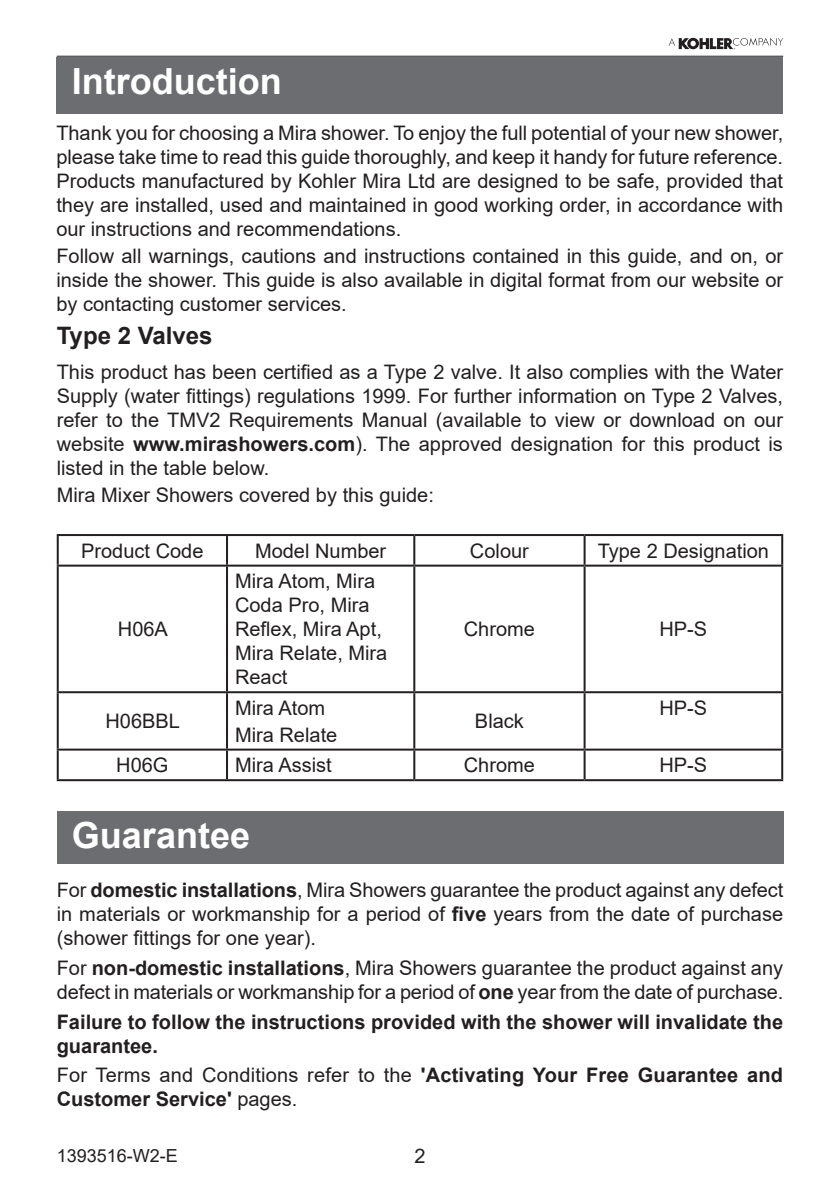
<style>
.page{position:relative;width:840px;height:1191px;background:#fff}
.page>*{position:absolute;margin:0;border:0;box-sizing:border-box;transform-origin:0 0}
.Heading_2{font:700 36px "Arial";color:#fff}
.Heading_2-2{font:700 24px "Arial";color:#231f20}
.Body_Justify{font:20px/24px "Arial";color:#231f20;text-align:justify}
.Body_Justify-2{font:700 20px/24px "Arial";color:#231f20}
.t1{font:18px "Arial";color:#231f20}
.s1{font-weight:700}
.s2{font-weight:400}
</style>
<div class="page">
<hr style="left:57px;top:56px;width:725px;height:1px;background:#231f20">
<svg style="left:668px;top:38px;width:114px;height:11px"></svg>
<div style="left:56px;top:57px;width:726px;height:56px;background:#6c6d70"></div>
<div style="left:57px;top:811px;width:725px;height:52px;background:#6c6d70"></div>
<hr style="left:57px;top:534px;width:170px;height:2px;background:#231f20">
<hr style="left:57px;top:536px;width:2px;height:28px;background:#231f20">
<hr style="left:227px;top:534px;width:187px;height:2px;background:#231f20">
<hr style="left:226px;top:536px;width:2px;height:28px;background:#231f20">
<hr style="left:414px;top:534px;width:170px;height:2px;background:#231f20">
<hr style="left:413px;top:536px;width:2px;height:28px;background:#231f20">
<hr style="left:584px;top:534px;width:198px;height:2px;background:#231f20">
<hr style="left:583px;top:536px;width:2px;height:28px;background:#231f20">
<hr style="left:780px;top:536px;width:2px;height:28px;background:#231f20">
<hr style="left:57px;top:564px;width:170px;height:2px;background:#231f20">
<hr style="left:57px;top:566px;width:2px;height:125px;background:#231f20">
<hr style="left:227px;top:564px;width:187px;height:2px;background:#231f20">
<hr style="left:226px;top:566px;width:2px;height:125px;background:#231f20">
<hr style="left:414px;top:564px;width:170px;height:2px;background:#231f20">
<hr style="left:413px;top:566px;width:2px;height:125px;background:#231f20">
<hr style="left:584px;top:564px;width:198px;height:2px;background:#231f20">
<hr style="left:583px;top:566px;width:2px;height:125px;background:#231f20">
<hr style="left:780px;top:566px;width:2px;height:125px;background:#231f20">
<hr style="left:57px;top:691px;width:170px;height:2px;background:#231f20">
<hr style="left:57px;top:693px;width:2px;height:55px;background:#231f20">
<hr style="left:227px;top:691px;width:187px;height:2px;background:#231f20">
<hr style="left:226px;top:693px;width:2px;height:55px;background:#231f20">
<hr style="left:414px;top:691px;width:170px;height:2px;background:#231f20">
<hr style="left:413px;top:693px;width:2px;height:55px;background:#231f20">
<hr style="left:584px;top:691px;width:198px;height:2px;background:#231f20">
<hr style="left:583px;top:693px;width:2px;height:55px;background:#231f20">
<hr style="left:780px;top:693px;width:2px;height:55px;background:#231f20">
<hr style="left:57px;top:748px;width:170px;height:2px;background:#231f20">
<hr style="left:57px;top:750px;width:2px;height:29px;background:#231f20">
<hr style="left:227px;top:748px;width:187px;height:2px;background:#231f20">
<hr style="left:226px;top:750px;width:2px;height:29px;background:#231f20">
<hr style="left:414px;top:748px;width:170px;height:2px;background:#231f20">
<hr style="left:413px;top:750px;width:2px;height:29px;background:#231f20">
<hr style="left:584px;top:748px;width:198px;height:2px;background:#231f20">
<hr style="left:583px;top:750px;width:2px;height:29px;background:#231f20">
<hr style="left:780px;top:750px;width:2px;height:29px;background:#231f20">
<hr style="left:57px;top:779px;width:170px;height:2px;background:#231f20">
<hr style="left:227px;top:779px;width:187px;height:2px;background:#231f20">
<hr style="left:414px;top:779px;width:170px;height:2px;background:#231f20">
<hr style="left:584px;top:779px;width:198px;height:2px;background:#231f20">
<p class="Heading_2" style="left:72px;top:56px;width:211px">Introduction</p>
<p class="Body_Justify" style="left:56px;top:121px;width:728px">Thank you for choosing a Mira shower. To enjoy the full potential of your new shower, please take time to read this guide thoroughly, and keep it handy for future reference.<br>Products manufactured by Kohler Mira Ltd are designed to be safe, provided that they are installed, used and maintained in good working order, in accordance with our instructions and recommendations.</p>
<p class="Body_Justify" style="left:56px;top:244px;width:728px">Follow all warnings, cautions and instructions contained in this guide, and on, or inside the shower. This guide is also available in digital format from our website or by contacting customer services.</p>
<p class="Heading_2-2" style="left:57px;top:318px;width:157px">Type 2 Valves</p>
<p class="Body_Justify" style="left:57px;top:360px;width:727px">This product has been certified as a Type 2 valve. It also complies with the Water Supply (water fittings) regulations 1999. For further information on Type 2 Valves, refer to the TMV2 Requirements Manual (available to view or download on our website <span class="s1">www.mirashowers.com</span>). The approved designation for this product is listed in the table below.</p>
<p class="Body_Justify" style="left:57px;top:483px;width:378px">Mira Mixer Showers covered by this guide:</p>
<p class="Body_Justify" style="left:81px;top:538px;width:124px">Product Code</p>
<p class="Body_Justify" style="left:255px;top:538px;width:133px">Model Number</p>
<p class="Body_Justify" style="left:469px;top:538px;width:60px">Colour</p>
<p class="Body_Justify" style="left:597px;top:538px;width:173px">Type 2 Designation</p>
<p class="Body_Justify" style="left:118px;top:617px;width:52px">H06A</p>
<p class="Body_Justify" style="left:105px;top:709px;width:76px">H06BBL</p>
<p class="Body_Justify" style="left:235px;top:569px;width:154px;text-align:left">Mira Atom, Mira<br>Coda Pro, Mira<br>Reflex, Mira Apt,<br>Mira Relate, Mira<br>React</p>
<p class="Body_Justify" style="left:235px;top:695px;width:92px">Mira Atom</p>
<p class="Body_Justify" style="left:235px;top:722px;width:104px">Mira Relate</p>
<p class="Body_Justify" style="left:463px;top:617px;width:73px">Chrome</p>
<p class="Body_Justify" style="left:659px;top:617px;width:49px">HP-S</p>
<p class="Body_Justify" style="left:474px;top:709px;width:50px">Black</p>
<p class="Body_Justify" style="left:659px;top:695px;width:49px">HP-S</p>
<p class="Body_Justify" style="left:116px;top:753px;width:54px">H06G</p>
<p class="Body_Justify" style="left:235px;top:753px;width:98px">Mira Assist</p>
<p class="Body_Justify" style="left:463px;top:753px;width:73px">Chrome</p>
<p class="Body_Justify" style="left:659px;top:753px;width:49px">HP-S</p>
<p class="Heading_2" style="left:72px;top:809px;width:180px">Guarantee</p>
<p class="Body_Justify" style="left:57px;top:878px;width:727px">For <span class="s1">domestic installations</span>, Mira Showers guarantee the product against any defect in materials or workmanship for a period of <span class="s1">five</span> years from the date of purchase (shower fittings for one year).</p>
<p class="Body_Justify" style="left:57px;top:955px;width:727px">For <span class="s1">non-domestic installations</span>, Mira Showers guarantee the product against any defect in materials or workmanship for a period of <span class="s1">one</span> year from the date of purchase.</p>
<p class="Body_Justify-2" style="left:57px;top:1009px;width:727px">Failure to follow the instructions provided with the shower will invalidate the guarantee.</p>
<p class="Body_Justify-2" style="left:57px;top:1063px;width:727px"><span class="s2">For Terms and Conditions refer to the</span> 'Activating Your Free Guarantee and<br>Customer Service' <span class="s2">pages.</span></p>
<p class="t1" style="left:57px;top:1142px;width:123px">1393516-W2-E</p>
<p class="Body_Justify" style="left:414px;top:1143px;width:13px">2</p>
</div>
